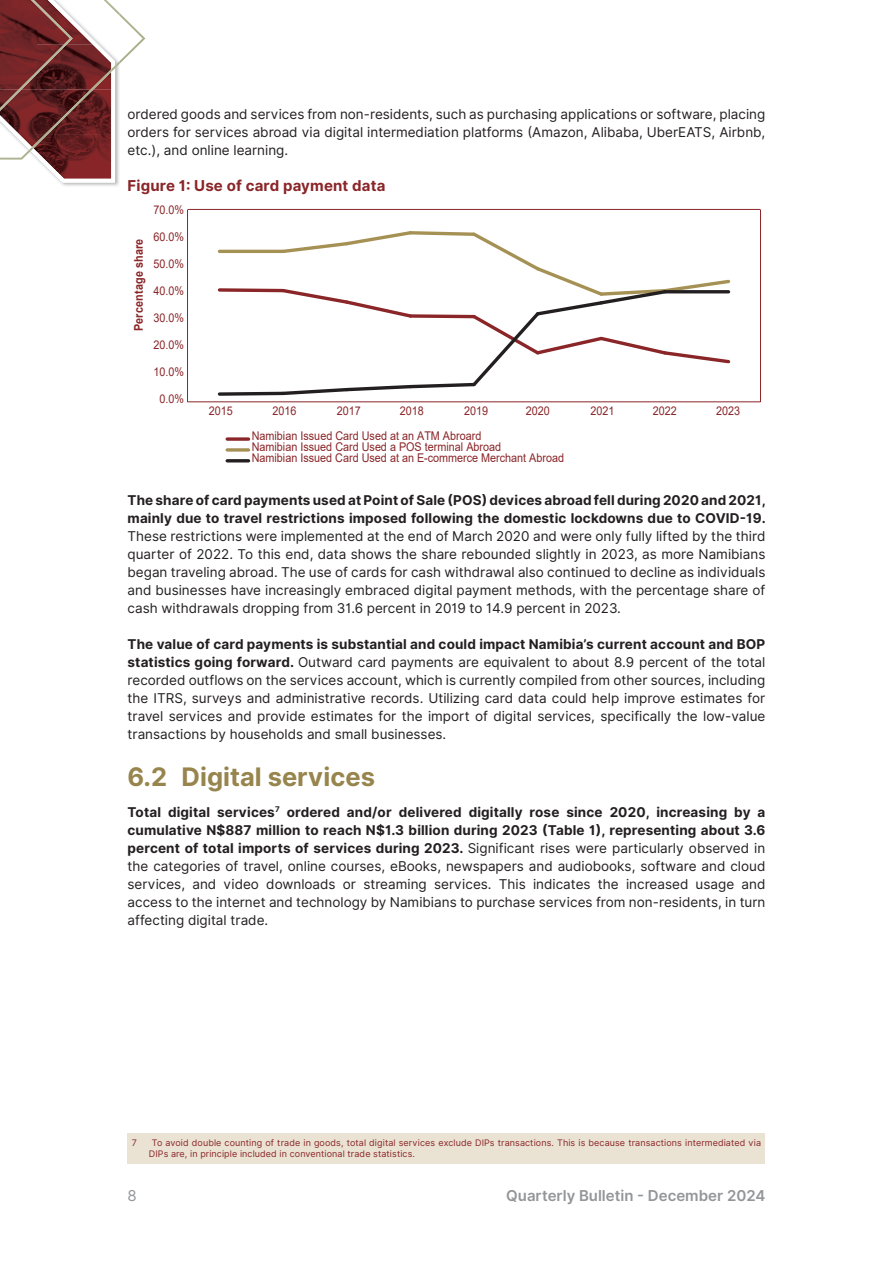
<style>
.page{position:relative;width:893px;height:1263px;background:#fff}
.page>*{position:absolute;margin:0;border:0;box-sizing:border-box;transform-origin:0 0}
.t1{font:700 25.5px "Inter";color:#97854d}
.t2{font:600 15px "Inter";color:#939598}
.t3{font:700 15px "Inter";letter-spacing:.01em;color:#8a2528}
.t4{font:15px "Inter";color:#939598}
.t5{font:13.5px/18px "Inter";color:#231f20;text-align:justify}
.t6{font:700 13.5px/18px "Inter";letter-spacing:.01em;color:#231f20}
.t7{font:12px/10.8px "Arial";color:#8a2528;scale:.9 1}
.t8{font:700 12px "Arial";letter-spacing:.015em;color:#8a2528;scale:.9 1}
.t9{font:9px/10.8px "Inter";letter-spacing:.01em;color:#8a2528}
.s1{font-weight:700}
</style>
<div class="page">
<hr style="left:188px;top:402px;width:572px;height:1px;background:#8a2528">
<hr style="left:187px;top:210px;width:1px;height:192px;background:#8a2528">
<hr style="left:760px;top:210px;width:1px;height:192px;background:#8a2528">
<hr style="left:188px;top:209px;width:572px;height:1px;background:#8a2528">
<svg style="left:217px;top:231px;width:514px;height:165px"></svg>
<hr style="left:665px;top:290px;width:63px;height:3px;background:#231f20">
<svg style="left:227px;top:437px;width:22px;height:4px"></svg>
<svg style="left:227px;top:448px;width:22px;height:4px"></svg>
<hr style="left:227px;top:459px;width:22px;height:3px;background:#231f20">
<div style="left:128px;top:1133px;width:637px;height:30px;background:#eae3d3"></div>
<img style="left:61px;top:58px;width:58px;height:128px">
<svg style="left:0;top:0;width:115px;height:183px"></svg>
<img style="left:120px;top:13px;width:25px;height:50px">
<img style="left:104px;top:0;width:16px;height:16px">
<img style="left:31px;top:0;width:40px;height:37px">
<img style="left:34px;top:37px;width:39px;height:24px">
<img style="left:0;top:61px;width:120px;height:99px">
<img style="left:29px;top:66px;width:86px;height:85px">
<p class="t5" style="left:128px;top:106px;width:639px">ordered goods and services from non-residents, such as purchasing applications or software, placing orders for services abroad via digital intermediation platforms (Amazon, Alibaba, UberEATS, Airbnb, etc.), and online learning.</p>
<p class="t3" style="left:128px;top:175px;width:259px">Figure 1: Use of card payment data</p>
<p class="t8" style="left:130px;top:331px;width:104px;rotate:-90deg">Percentage share</p>
<p class="t7" style="left:153px;top:204px;width:36px">70.0%</p>
<p class="t7" style="left:153px;top:231px;width:36px">60.0%</p>
<p class="t7" style="left:153px;top:258px;width:36px">50.0%</p>
<p class="t7" style="left:153px;top:285px;width:36px">40.0%</p>
<p class="t7" style="left:153px;top:312px;width:36px">30.0%</p>
<p class="t7" style="left:153px;top:339px;width:36px">20.0%</p>
<p class="t7" style="left:153px;top:366px;width:36px">10.0%</p>
<p class="t7" style="left:159px;top:393px;width:29px">0.0%</p>
<p class="t7" style="left:209px;top:405px;width:28px">2015</p>
<p class="t7" style="left:273px;top:405px;width:28px">2016</p>
<p class="t7" style="left:337px;top:405px;width:28px">2017</p>
<p class="t7" style="left:400px;top:405px;width:28px">2018</p>
<p class="t7" style="left:464px;top:405px;width:28px">2019</p>
<p class="t7" style="left:526px;top:405px;width:28px">2020</p>
<p class="t7" style="left:590px;top:405px;width:28px">2021</p>
<p class="t7" style="left:653px;top:405px;width:28px">2022</p>
<p class="t7" style="left:716px;top:405px;width:28px">2023</p>
<p class="t7" style="left:252px;top:431px;width:349px">Namibian Issued Card Used at an ATM Abroard<br>Namibian Issued Card Used a POS terminal Abroad<br>Namibian Issued Card Used at an E-commerce Merchant Abroad</p>
<p class="t6" style="left:128px;top:491px;width:640px">The share of card payments used at Point of Sale (POS) devices abroad fell during 2020 and 2021, mainly due to travel restrictions imposed following the domestic lockdowns due to COVID-19.</p>
<p class="t5" style="left:128px;top:527px;width:639px">These restrictions were implemented at the end of March 2020 and were only fully lifted by the third quarter of 2022. To this end, data shows the share rebounded slightly in 2023, as more Namibians began traveling abroad. The use of cards for cash withdrawal also continued to decline as individuals and businesses have increasingly embraced digital payment methods, with the percentage share of cash withdrawals dropping from 31.6 percent in 2019 to 14.9 percent in 2023.</p>
<p class="t5" style="left:128px;top:635px;width:639px"><span class="s1">The value of card payments is substantial and could impact Namibia’s current account and BOP statistics going forward.</span> Outward card payments are equivalent to about 8.9 percent of the total recorded outflows on the services account, which is currently compiled from other sources, including the ITRS, surveys and administrative records. Utilizing card data could help improve estimates for travel services and provide estimates for the import of digital services, specifically the low-value transactions by households and small businesses.</p>
<h1 class="t1" style="left:128px;top:758px;width:249px">6.2 Digital services</h1>
<p class="t5" style="left:128px;top:803px;width:639px"><span class="s1">Total digital services</span><sup>7</sup> <span class="s1">ordered and/or delivered digitally rose since 2020, increasing by a cumulative N$887 million to reach N$1.3 billion during 2023 (Table 1), representing about 3.6 percent of total imports of services during 2023.</span> Significant rises were particularly observed in the categories of travel, online courses, eBooks, newspapers and audiobooks, software and cloud services, and video downloads or streaming services. This indicates the increased usage and access to the internet and technology by Namibians to purchase services from non-residents, in turn affecting digital trade.</p>
<p class="t9" style="left:132px;top:1137px;width:7px">7</p>
<p class="t9" style="left:149px;top:1137px;width:614px;text-indent:3px">To avoid double counting of trade in goods, total digital services exclude DIPs transactions. This is because transactions intermediated via<br>DIPs are, in principle included in conventional trade statistics.</p>
<p class="t4" style="left:128px;top:1185px;width:11px">8</p>
<p class="t2" style="left:506px;top:1185px;width:261px">Quarterly Bulletin - December 2024</p>
</div>
